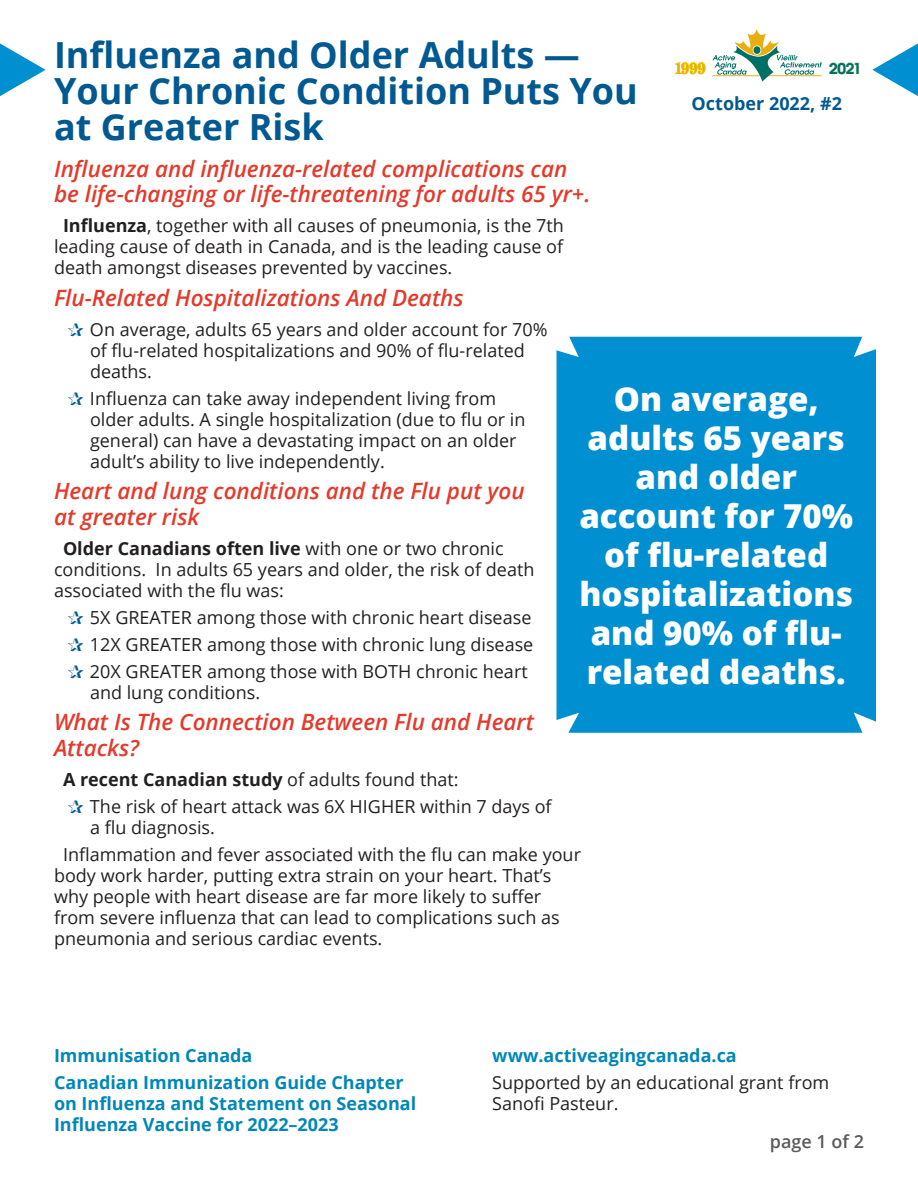
<style>
.page{position:relative;width:918px;height:1188px;background:#fff}
.page>*{position:absolute;margin:0;border:0;box-sizing:border-box;transform-origin:0 0}
.HL{font:700 36px/36px "Open Sans";color:#005990}
.t1{font:800 33px/39px "Open Sans";color:#fff;text-align:center}
.callout{font:italic 600 22.5px/25.5px "Open Sans";color:#e43a2b}
.body{font:18px/21px "Open Sans";color:#231f20}
.bullet{font:18px/21px "Open Sans";color:#231f20}
.t2{font:700 18px/27px "Open Sans";color:#0087b8}
.body-2{font:700 18px "Open Sans";color:#231f20}
.body_bold{font:700 18px "Open Sans";color:#005990}
.t3{font:600 18px "Open Sans";color:#5a5a5d}
.t4{font:700 condensed 15.9px "Century";color:#e8ae0f;scale:1.05 1}
.t5{font:600 14.7px "Avant Garde";color:#006f65;scale:1.05 1}
.s1{font-weight:700}
.s2{color:#005990}
.s3{font-weight:400}
</style>
<div class="page">
<svg style="left:712px;top:29px;width:110px;height:52px"></svg>
<svg style="left:675px;top:62px;width:31px;height:13px"></svg>
<svg style="left:829px;top:62px;width:31px;height:13px"></svg>
<svg style="left:0;top:43px;width:46px;height:53px"></svg>
<svg style="left:872px;top:43px;width:46px;height:53px"></svg>
<div style="left:557px;top:337px;width:319px;height:396px;background:#008fd0"></div>
<p class="HL" style="left:54px;top:36px;width:585px">Influenza and Older Adults —<br>Your Chronic Condition Puts You at Greater Risk</p>
<p class="t4" style="left:674px;top:59px;width:32px">1999</p>
<p class="t5" style="left:829px;top:58px;width:32px">2021</p>
<p class="body_bold" style="left:692px;top:91px;width:152px">October 2022, #2</p>
<p class="callout" style="left:54px;top:156px;width:538px">Influenza and influenza-related complications can be life-changing or life-threatening for adults 65 yr+.</p>
<p class="body" style="left:54px;top:215px;width:511px;text-align:justify;text-indent:9px"><span class="s1">Influenza</span>, together with all causes of pneumonia, is the 7th leading cause of death in Canada, and is the leading cause of death amongst diseases prevented by vaccines.</p>
<p class="callout" style="left:54px;top:285px;width:411px">Flu-Related Hospitalizations And Deaths</p>
<p class="bullet" style="left:90px;top:318px;width:459px;text-indent:-22px"><span class="s2">✰</span> On average, adults 65 years and older account for 70% of flu-related hospitalizations and 90% of flu-related deaths.</p>
<p class="bullet" style="left:90px;top:387px;width:437px;text-indent:-22px"><span class="s2">✰</span> Influenza can take away independent living from older adults. A single hospitalization (due to flu or in general) can have a devastating impact on an older adult’s ability to live independently.</p>
<p class="callout" style="left:54px;top:478px;width:472px">Heart and lung conditions and the Flu put you at greater risk</p>
<p class="body" style="left:54px;top:537px;width:482px;text-indent:9px"><span class="s1">Older Canadians often live</span> with one or two chronic conditions. In adults 65 years and older, the risk of death associated with the flu was:</p>
<p class="bullet" style="left:68px;top:606px;width:465px"><span class="s2">✰</span> 5X GREATER among those with chronic heart disease</p>
<p class="bullet" style="left:68px;top:633px;width:467px"><span class="s2">✰</span> 12X GREATER among those with chronic lung disease</p>
<p class="bullet" style="left:90px;top:660px;width:439px;text-indent:-22px"><span class="s2">✰</span> 20X GREATER among those with BOTH chronic heart and lung conditions.</p>
<p class="callout" style="left:54px;top:709px;width:481px">What Is The Connection Between Flu and Heart<br>Attacks?</p>
<p class="body-2" style="left:63px;top:767px;width:397px">A recent Canadian study <span class="s3">of adults found that:</span></p>
<p class="bullet" style="left:90px;top:795px;width:463px;text-indent:-22px"><span class="s2">✰</span> The risk of heart attack was 6X HIGHER within 7 days of a flu diagnosis.</p>
<p class="body" style="left:54px;top:843px;width:529px;text-indent:9px">Inflammation and fever associated with the flu can make your body work harder, putting extra strain on your heart. That’s why people with heart disease are far more likely to suffer from severe influenza that can lead to complications such as pneumonia and serious cardiac events.</p>
<p class="t1" style="left:579px;top:378px;width:275px">On average, adults 65 years and older account for 70% of flu-related hospitalizations and 90% of flu&shy;related deaths.</p>
<p class="t2" style="left:54px;top:1042px;width:351px">Immunisation Canada<br>Canadian Immunization Guide Chapter</p>
<p class="t2" style="left:54px;top:1093px;width:364px;line-height:21px">on Influenza and Statement on Seasonal<br>Influenza Vaccine for 2022–2023</p>
<p class="t2" style="left:492px;top:1042px;width:246px">www.activeagingcanada.ca</p>
<p class="body" style="left:492px;top:1072px;width:339px">Supported by an educational grant from<br>Sanofi Pasteur.</p>
<p class="t3" style="left:770px;top:1129px;width:96px">page 1 of 2</p>
</div>
